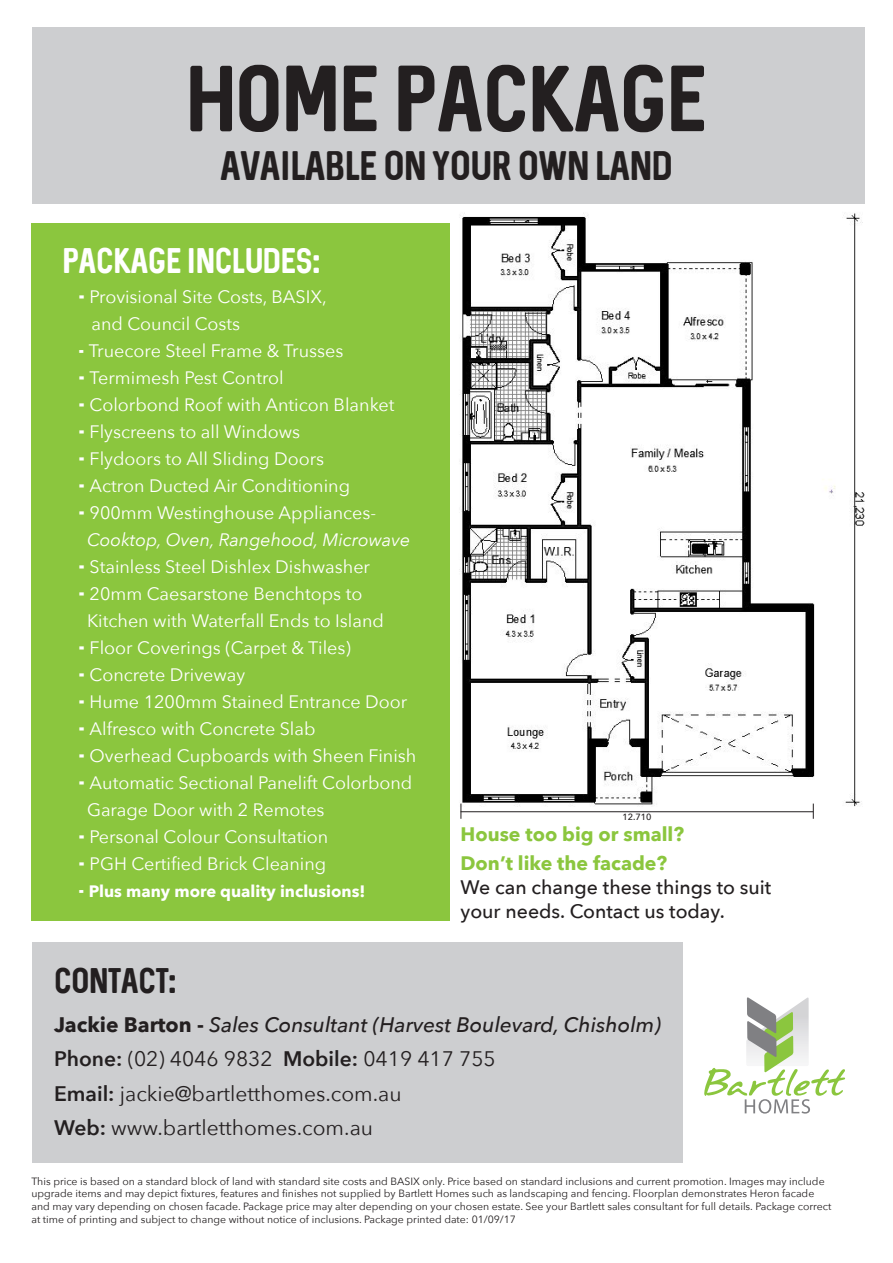
<style>
.page{position:relative;width:893px;height:1263px;background:#fff}
.page>*{position:absolute;margin:0;border:0;box-sizing:border-box;transform-origin:0 0}
.t1{font:75px "Sequel";color:#231f20}
.t2{font:33px "Sequel";color:#231f20}
.t3{font:28.5px "Sequel";color:#fff}
.t4{font:28.5px "Sequel";color:#231f20}
.t5{font:21px/34.5px "Avenir Next";color:#231f20}
.t6{font:500 19.5px/24px "Avenir Next";color:#231f20}
.t7{font:700 19.5px/28.8px "Avenir Next";color:#8bc63e}
.t8{font:18px/27px "Avenir Next";color:#fff}
.t9{font:italic 18px "Avenir Next";color:#fff}
.t10{font:700 16.5px "Avenir Next";color:#fff}
.t11{font:10.5px/12.6px "Avenir Next";color:#231f20}
.t12{font:500 9px "Avenir Next";color:#231f20}
.s1{font-family:"Rockwell";font-weight:800}
.s2{font-family:"Rockwell";font-weight:800;font-size:16.5px}
.s3{font-weight:700}
.s4{font-weight:500;font-style:italic}
.s5{font-weight:600}
</style>
<div class="page">
<div style="left:20px;top:28px;width:855px;height:176px;background:#cdced0"></div>
<img style="left:459px;top:213px;width:406px;height:606px">
<div style="left:32px;top:943px;width:651px;height:220px;background:#cdced0"></div>
<div style="left:0;top:0;width:32px;height:1263px;background:#fff"></div>
<div style="left:866px;top:0;width:27px;height:1263px;background:#fff"></div>
<svg style="left:704px;top:997px;width:141px;height:116px"></svg>
<div style="left:32px;top:223px;width:418px;height:697px;background:#8bc63e"></div>
<hr style="left:461px;top:811px;width:352px;height:1px;background:#231f20">
<svg style="left:813px;top:803px;width:1px;height:16px"></svg>
<svg style="left:461px;top:803px;width:1px;height:16px"></svg>
<p class="t1" style="left:186px;top:48px;width:523px">HOME PACKAGE</p>
<p class="t2" style="left:220px;top:143px;width:454px">AVAILABLE ON YOUR OWN LAND</p>
<p class="t3" style="left:62px;top:242px;width:259px">PACKAGE INCLUDES:</p>
<p class="t8" style="left:78px;top:283px;width:250px"><span class="s1">∙</span> Provisional Site Costs, BASIX,</p>
<p class="t8" style="left:92px;top:310px;width:150px">and Council Costs</p>
<p class="t8" style="left:78px;top:337px;width:267px"><span class="s2">∙</span> Truecore Steel Frame &amp; Trusses</p>
<p class="t8" style="left:78px;top:364px;width:207px"><span class="s1">∙</span> Termimesh Pest Control</p>
<p class="t8" style="left:78px;top:391px;width:318px"><span class="s1">∙</span> Colorbond Roof with Anticon Blanket</p>
<p class="t8" style="left:78px;top:418px;width:224px"><span class="s1">∙</span> Flyscreens to all Windows</p>
<p class="t8" style="left:78px;top:445px;width:274px"><span class="s1">∙</span> Flydoors to All Sliding Doors<br><span class="s1">∙</span> Actron Ducted Air Conditioning</p>
<p class="t8" style="left:78px;top:499px;width:300px"><span class="s1">∙</span> 900mm Westinghouse Appliances-</p>
<p class="t9" style="left:87px;top:525px;width:325px">Cooktop, Oven, Rangehood, Microwave</p>
<p class="t8" style="left:78px;top:553px;width:294px"><span class="s1">∙</span> Stainless Steel Dishlex Dishwasher</p>
<p class="t8" style="left:78px;top:580px;width:286px"><span class="s1">∙</span> 20mm Caesarstone Benchtops to</p>
<p class="t8" style="left:87px;top:607px;width:298px">Kitchen with Waterfall Ends to Island</p>
<p class="t8" style="left:78px;top:634px;width:274px"><span class="s1">∙</span> Floor Coverings (Carpet &amp; Tiles)</p>
<p class="t8" style="left:78px;top:661px;width:169px"><span class="s1">∙</span> Concrete Driveway</p>
<p class="t8" style="left:78px;top:688px;width:331px"><span class="s1">∙</span> Hume 1200mm Stained Entrance Door</p>
<p class="t8" style="left:78px;top:715px;width:239px"><span class="s1">∙</span> Alfresco with Concrete Slab</p>
<p class="t8" style="left:78px;top:742px;width:340px"><span class="s1">∙</span> Overhead Cupboards with Sheen Finish</p>
<p class="t8" style="left:78px;top:769px;width:336px"><span class="s1">∙</span> Automatic Sectional Panelift Colorbond</p>
<p class="t8" style="left:87px;top:796px;width:239px">Garage Door with 2 Remotes</p>
<p class="t8" style="left:78px;top:823px;width:252px"><span class="s1">∙</span> Personal Colour Consultation</p>
<p class="t8" style="left:78px;top:850px;width:250px"><span class="s1">∙</span> PGH Certified Brick Cleaning</p>
<p class="t10" style="left:78px;top:877px;width:289px"><span class="s1">∙</span> Plus many more quality inclusions!</p>
<p class="t12" style="left:623px;top:809px;width:31px">12.710</p>
<p class="t7" style="left:461px;top:819px;width:225px">House too big or small?<br>Don’t like the facade?</p>
<p class="t6" style="left:461px;top:874px;width:312px">We can change these things to suit your needs. Contact us today.</p>
<p class="t4" style="left:54px;top:961px;width:123px">CONTACT:</p>
<p class="t5" style="left:54px;top:1006px;width:608px"><span class="s3">Jackie Barton -</span> <span class="s4">Sales Consultant (Harvest Boulevard, Chisholm)<br></span><span class="s5">Phone:</span> (02) 4046 9832 <span class="s5">Mobile:</span> 0419 417 755<br><span class="s5">Email:</span> jackie@bartletthomes.com.au<br><span class="s5">Web:</span> www.bartletthomes.com.au</p>
<p class="t11" style="left:32px;top:1174px;width:801px">This price is based on a standard block of land with standard site costs and BASIX only. Price based on standard inclusions and current promotion. Images may include upgrade items and may depict fixtures, features and finishes not supplied by Bartlett Homes such as landscaping and fencing. Floorplan demonstrates Heron facade and may vary depending on chosen facade. Package price may alter depending on your chosen estate. See your Bartlett sales consultant for full details. Package correct at time of printing and subject to change without notice of inclusions. Package printed date: 01/09/17</p>
</div>
